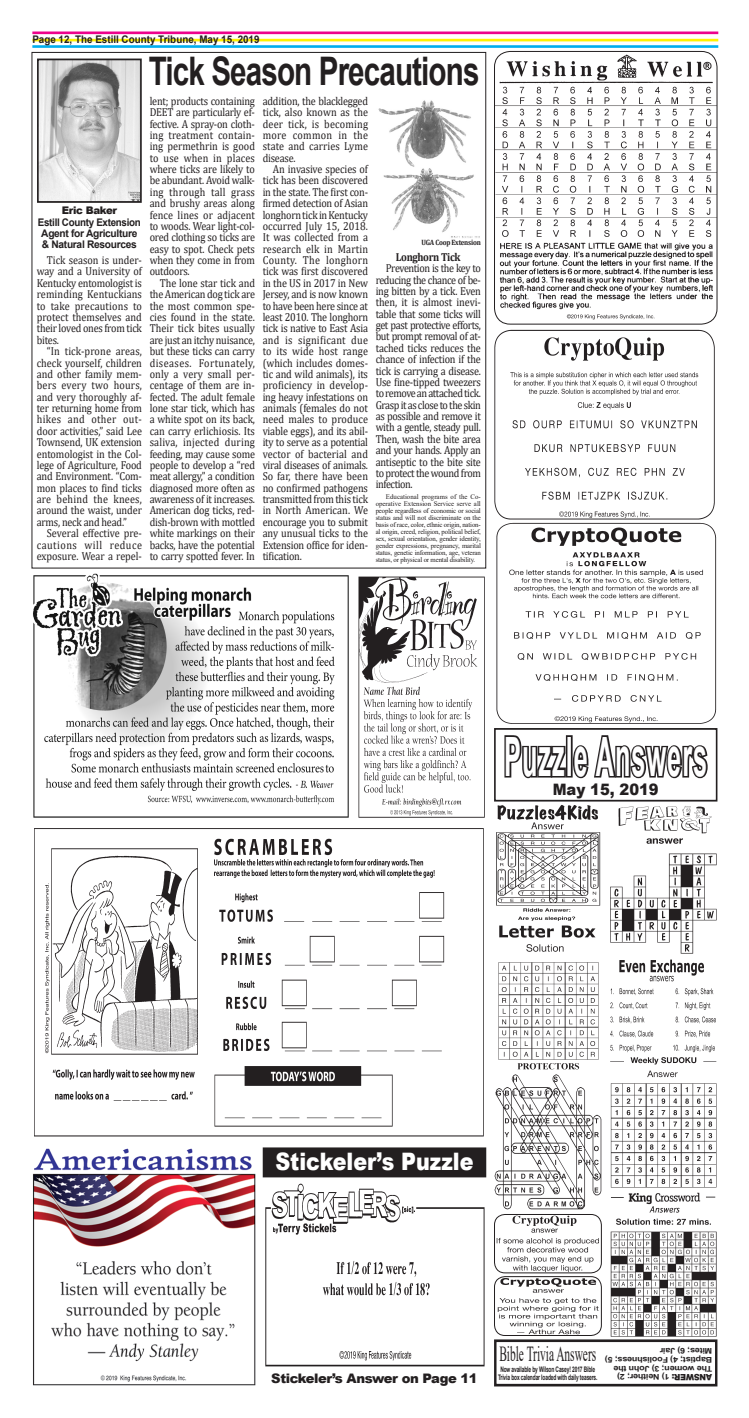
<style>
.page{position:relative;width:749px;height:1418px;background:#fff}
.page>*{position:absolute;margin:0;border:0;box-sizing:border-box;transform-origin:0 0}
.t1{font:700 54.25px "Arial";letter-spacing:.04em;color:#fff;scale:.46 1}
.t2{font:700 39.38px "Arial";letter-spacing:-.03em;color:#231f20;scale:.75 1}
.t3{font:900 24.06px "Arial";color:#fff;scale:.86 1}
.t4{font:21.44px "Times New Roman";color:#231f20;scale:.53 1}
.t5{font:900 15.75px "Arial";color:#231f20;scale:.93 1}
.t6{font:900 13.12px "Arial";letter-spacing:-.03em;color:#231f20}
.t7{font:11.55px/11.4px "Cambria";letter-spacing:-.015em;color:#231f20;text-align:justify;scale:.88 1}
.t8{font:700 11.55px "Cambria";letter-spacing:-.03em;color:#231f20;scale:.88 1}
.t9{font:700 10.5px "Arial";color:#231f20;scale:.94 1}
.t10{font:700 10.5px/11.4px "Arial";letter-spacing:-.03em;color:#231f20}
.t11{font:700 10.5px "Arial";letter-spacing:-.03em;color:#231f20;scale:.93 1}
.t12{font:900 10.5px "Arial";letter-spacing:-.03em;color:#231f20}
.t13{font:700 7.88px/8.8px "Arial";letter-spacing:-.02em;color:#231f20;scale:1.14 1}
.t14{font:700 7.7px/8.8px "Arial";letter-spacing:-.02em;color:#231f20;text-align:center;scale:.63 1}
.t15{font:700 7.7px "Cambria";letter-spacing:-.03em;color:#231f20;scale:.88 1}
.t16{font:7px/7px "Times New Roman";letter-spacing:-.02em;color:#231f20;text-align:justify}
.s1{font-weight:900;font-size:8.66px}
</style>
<div class="page">
<hr style="left:32px;top:32px;width:685px;height:2px;background:#ed028c">
<hr style="left:32px;top:39px;width:685px;height:2px;background:#fff101">
<hr style="left:32px;top:45px;width:685px;height:3px;background:#00aeef">
<img style="left:40px;top:62px;width:99px;height:138px">
<div style="left:37px;top:59px;width:105px;height:144px;border:2px solid #231f20"></div>
<img style="left:378px;top:100px;width:96px;height:133px">
<div style="left:493px;top:1339px;width:224px;height:47px;border:3px solid #231f20"></div>
<svg style="left:504px;top:735px;width:204px;height:44px"></svg>
<div style="left:493px;top:728px;width:224px;height:73px;border:2px solid #231f20"></div>
<img style="left:494px;top:805px;width:107px;height:404px">
<img style="left:610px;top:806px;width:107px;height:148px">
<img style="left:610px;top:959px;width:106px;height:94px">
<img style="left:610px;top:1192px;width:107px;height:145px">
<img style="left:610px;top:1057px;width:107px;height:131px">
<img style="left:494px;top:1276px;width:107px;height:59px;border-radius:10px">
<div style="left:494px;top:1276px;width:107px;height:59px;border:1px solid #231f20;border-radius:10px"></div>
<img style="left:494px;top:1214px;width:107px;height:58px;border-radius:10px">
<div style="left:494px;top:1214px;width:107px;height:59px;border:1px solid #231f20;border-radius:10px"></div>
<img style="left:494px;top:329px;width:223px;height:395px">
<img style="left:494px;top:51px;width:222px;height:270px">
<div style="left:494px;top:51px;width:223px;height:273px;border:1px solid #231f20;border-radius:16px"></div>
<img style="left:265px;top:1183px;width:220px;height:184px">
<div style="left:263px;top:1148px;width:222px;height:28px;background:#231f20"></div>
<div style="left:262px;top:1147px;width:224px;height:30px;border:1px solid #231f20"></div>
<img style="left:33px;top:573px;width:316px;height:245px">
<img style="left:358px;top:576px;width:127px;height:242px">
<img style="left:33px;top:1148px;width:223px;height:237px">
<img style="left:34px;top:828px;width:450px;height:309px">
<p class="t9" style="left:32px;top:32px;width:243px">Page 12, The Estill County Tribune, May 15, 2019</p>
<p class="t2" style="left:149px;top:43px;width:442px">Tick Season Precautions</p>
<p class="t7" style="left:149px;top:95px;width:121px">lent; products containing DEET are particularly ef&shy;fective. A spray-on cloth&shy;ing treatment contain&shy;ing permethrin is good to use when in places where ticks are likely to be abundant. Avoid walk&shy;ing through tall grass and brushy areas along fence lines or adjacent to woods. Wear light-col&shy;ored clothing so ticks are easy to spot. Check pets when they come in from outdoors.</p>
<p class="t7" style="left:149px;top:277px;width:121px;text-indent:10px">The lone star tick and the American dog tick are the most common spe&shy;cies found in the state.<br>Their tick bites usually are just an itchy nuisance, but these ticks can carry diseases. Fortunately, only a very small per&shy;centage of them are in&shy;fected. The adult female lone star tick, which has a white spot on its back, can carry erlichiosis. Its saliva, injected during feeding, may cause some people to develop a “red meat allergy,” a condition diagnosed more often as awareness of it increases.<br>American dog ticks, red&shy;dish-brown with mottled white markings on their backs, have the potential to carry spotted fever. In</p>
<p class="t7" style="left:262px;top:95px;width:121px">addition, the blacklegged tick, also known as the deer tick, is becoming more common in the state and carries Lyme disease.</p>
<p class="t7" style="left:262px;top:163px;width:121px;text-indent:10px">An invasive species of tick has been discovered in the state. The first con&shy;firmed detection of Asian longhorntickinKentucky occurred July 15, 2018.<br>It was collected from a research elk in Martin County. The longhorn tick was first discovered in the US in 2017 in New Jersey, and is now known to have been here since at least 2010. The longhorn tick is native to East Asia and is significant due to its wide host range (which includes domes&shy;tic and wild animals), its proficiency in develop&shy;ing heavy infestations on animals (females do not need males to produce viable eggs), and its abil&shy;ity to serve as a potential vector of bacterial and viral diseases of animals.<br>So far, there have been no confirmed pathogens transmitted from this tick in North American. We encourage you to submit any unusual ticks to the Extension office for iden&shy;tification.</p>
<p class="t12" style="left:62px;top:203px;width:57px">Eric Baker</p>
<p class="t11" style="left:38px;top:214px;width:112px">Estill County Extension</p>
<p class="t10" style="left:41px;top:228px;width:98px">Agent for Agriculture &amp; Natural Resources</p>
<p class="t7" style="left:37px;top:254px;width:121px;text-indent:10px">Tick season is under&shy;way and a University of Kentucky entomologist is reminding Kentuckians to take precautions to protect themselves and their loved ones from tick bites.</p>
<p class="t7" style="left:37px;top:345px;width:121px;text-indent:10px">“In tick-prone areas, check yourself, children and other family mem&shy;bers every two hours, and very thoroughly af&shy;ter returning home from hikes and other out&shy;door activities,” said Lee Townsend, UK extension entomologist in the Col&shy;lege of Agriculture, Food and Environment. “Com&shy;mon places to find ticks are behind the knees, around the waist, under arms, neck and head.”</p>
<p class="t7" style="left:37px;top:527px;width:121px;text-indent:10px">Several effective pre&shy;cautions will reduce exposure. Wear a repel-</p>
<p class="t15" style="left:421px;top:237px;width:69px">UGA Coop Extension</p>
<p class="t8" style="left:395px;top:249px;width:75px">Longhorn Tick</p>
<p class="t7" style="left:375px;top:262px;width:121px;text-indent:10px">Prevention is the key to reducing the chance of be&shy;ing bitten by a tick. Even then, it is almost inevi&shy;table that some ticks will get past protective efforts, but prompt removal of at&shy;tached ticks reduces the chance of infection if the tick is carrying a disease.<br>Use fine-tipped tweezers toremoveanattachedtick.<br>Grasp it as close to the skin as possible and remove it with a gentle, steady pull.<br>Then, wash the bite area and your hands. Apply an antiseptic to the bite site to protect the wound from infection.</p>
<p class="t16" style="left:375px;top:493px;width:107px;text-indent:10px">Educational programs of the Co&shy;operative Extension Service serve all people regardless of economic or social status and will not discriminate on the basis of race, color, ethnic origin, nation&shy;al origin, creed, religion, political belief, sex, sexual orientation, gender identity, gender expressions, pregnancy, marital status, genetic information, age, veteran status, or physical or mental disability.</p>
<p class="t1" style="left:504px;top:718px;width:442px">Puzzle Answers</p>
<p class="t5" style="left:552px;top:777px;width:115px">May 15, 2019</p>
<p class="t3" style="left:275px;top:1144px;width:232px">Stickeler’s Puzzle</p>
<p class="t6" style="left:271px;top:1368px;width:208px">Stickeler’s Answer on Page 11</p>
<p class="t4" style="left:499px;top:1338px;width:184px">Bible Trivia Answers</p>
<p class="t14" style="left:497px;top:1364px;width:159px">Now available by Wilson Casey! 2017 Bible<br>Trivia box calendar loaded with daily teasers.</p>
<p class="t13" style="left:711px;top:1381px;width:96px;rotate:-180deg"><span class="s1">ANSWER:</span> 1) Neither; 2)<br>The women; 3) John the<br>Baptist; 4) Foolishness; 5)<br>Mites; 6) Jair</p>
</div>
